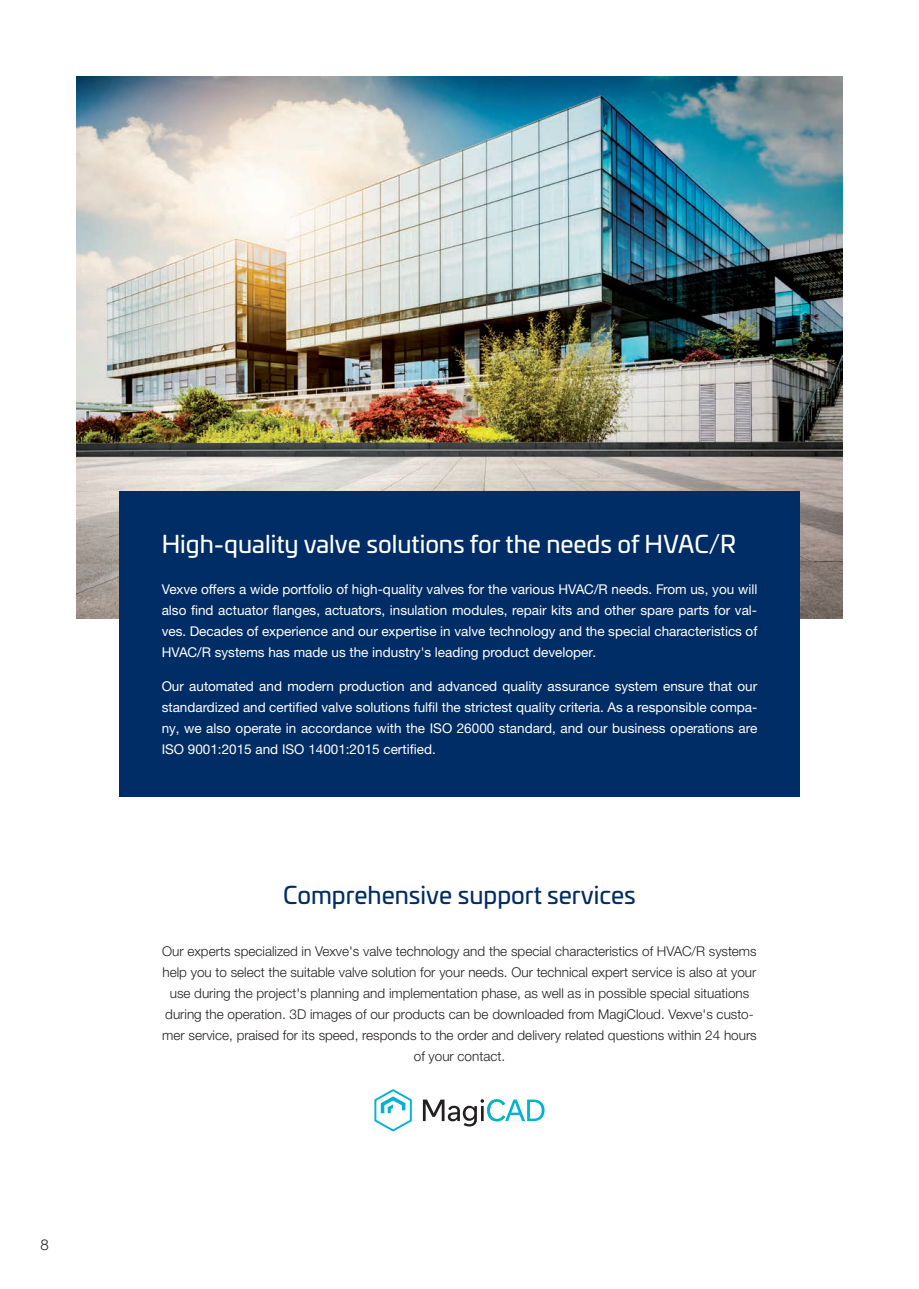
<style>
.page{position:relative;width:919px;height:1289px;background:#fff}
.page>*{position:absolute;margin:0;border:0;box-sizing:border-box;transform-origin:0 0}
.t1{font:24px "Univia Pro";color:#fff}
.t2{font:24px "Univia Pro";color:#002d66}
.t3{font:300 15px "Helvetica Neue LTW1 G";color:#231f20}
.t4{font:13.5px/21px "Helvetica Neue LTW1 G";color:#fff;text-align:justify}
.t5{font:300 13.5px/21px "Helvetica Neue LTW1 G";color:#231f20;text-align:center}
</style>
<div class="page">
<img style="left:77px;top:77px;width:765px;height:541px">
<div style="left:119px;top:491px;width:680px;height:305px;background:#002d66"></div>
<svg style="left:374px;top:1089px;width:38px;height:42px"></svg>
<svg style="left:423px;top:1099px;width:121px;height:27px"></svg>
<p class="t3" style="left:40px;top:1235px;width:10px">8</p>
<h1 class="t1" style="left:162px;top:526px;width:576px">High-quality valve solutions for the needs of HVAC/R</h1>
<p class="t4" style="left:162px;top:579px;width:597px">Vexve offers a wide portfolio of high-quality valves for the various HVAC/R needs. From us, you will also find actuator flanges, actuators, insulation modules, repair kits and other spare parts for val&shy;ves. Decades of experience and our expertise in valve technology and the special characteristics of HVAC/R systems has made us the industry's leading product developer.</p>
<p class="t4" style="left:162px;top:675px;width:597px">Our automated and modern production and advanced quality assurance system ensure that our standardized and certified valve solutions fulfil the strictest quality criteria. As a responsible compa&shy;ny, we also operate in accordance with the ISO 26000 standard, and our business operations are ISO 9001:2015 and ISO 14001:2015 certified.</p>
<h1 class="t2" style="left:283px;top:877px;width:354px">Comprehensive support services</h1>
<p class="t5" style="left:162px;top:940px;width:596px">Our experts specialized in Vexve's valve technology and the special characteristics of HVAC/R systems help you to select the suitable valve solution for your needs. Our technical expert service is also at your use during the project's planning and implementation phase, as well as in possible special situations during the operation. 3D images of our products can be downloaded from MagiCloud. Vexve's custo&shy;mer service, praised for its speed, responds to the order and delivery related questions within 24 hours of your contact.</p>
</div>
